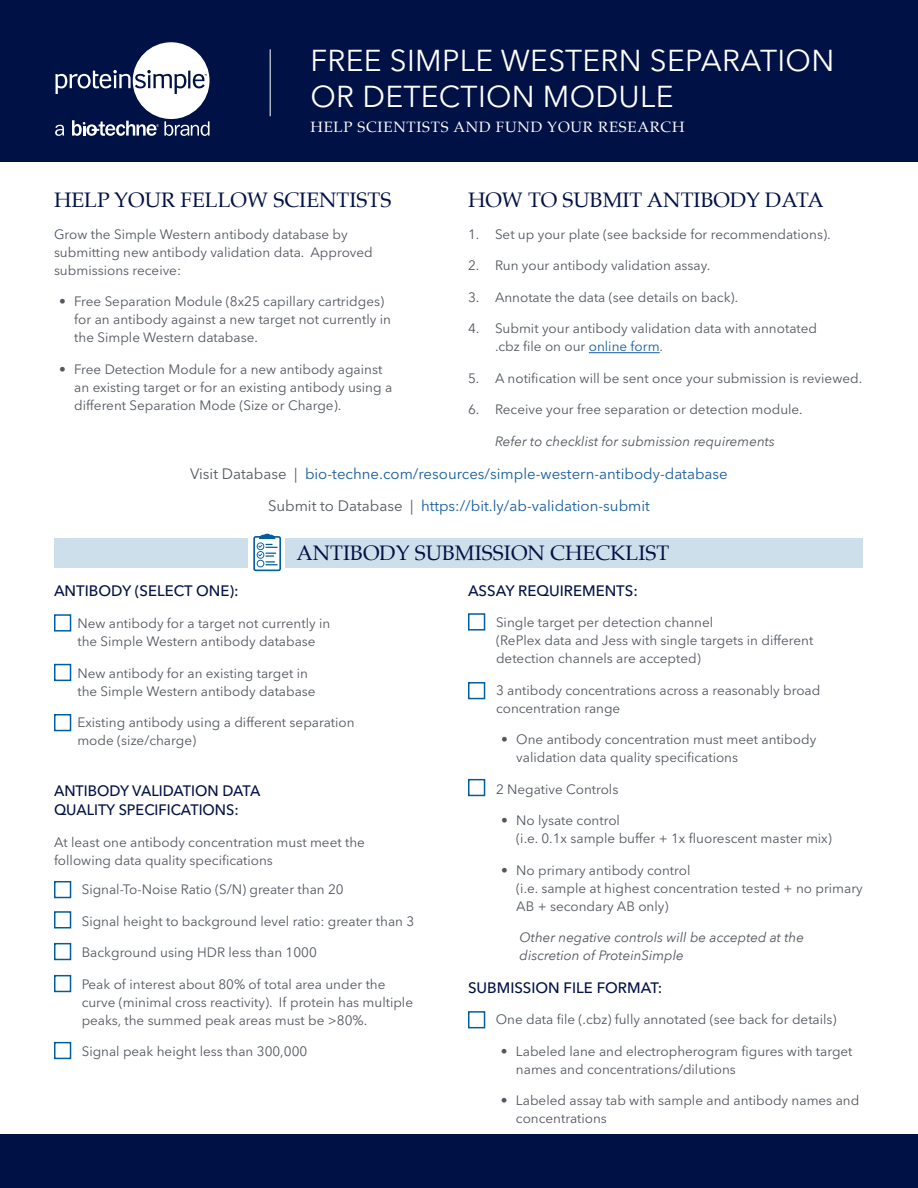
<style>
.page{position:relative;width:918px;height:1188px;background:#fff}
.page>*{position:absolute;margin:0;border:0;box-sizing:border-box;transform-origin:0 0}
.NL_Title{font:30px/36px "Avenir Next LT Pro";letter-spacing:.01em;color:#fff}
.NL_Headline{font:21px "Palatino";color:#001145}
.NL_Body_Copy{font:21px "Palatino";color:#001145}
.NL_Body_Copy-2{font:15px "Avenir Next LT Pro";color:#175d9e}
.NL_Body_Copy-3{font:500 15px/19.5px "Avenir Next LT Pro";color:#001145}
.NL_Title_Subtitle{font:15px "Palatino";letter-spacing:.05em;color:#fff}
.NL_Subheading{font:500 15px "Avenir Next LT Pro";color:#001145}
.NL_Body_Copy-4{font:13.5px/18px "Avenir Next LT Pro";color:#52575f}
.NL_Body_Copy-5{font:italic 13.5px/18px "Avenir Next";color:#52575f}
.NL_Subheading-2{font:13.5px/18px "Avenir Next LT Pro";color:#52575f}
.s1{color:#175d9e}
.s2{color:#52575f}
</style>
<div class="page">
<div style="left:0;top:0;width:918px;height:162px;background:#001145"></div>
<div style="left:0;top:1134px;width:918px;height:54px;background:#001145"></div>
<div style="left:55px;top:538px;width:808px;height:30px;background:#cddfeb"></div>
<hr style="left:270px;top:49px;width:1px;height:67px;background:#fff">
<hr style="left:589px;top:352px;width:71px;height:1px;background:#175d9e">
<div style="left:54px;top:881px;width:17px;height:17px;border:2px solid #005e9e"></div>
<div style="left:54px;top:911px;width:17px;height:18px;border:2px solid #005e9e"></div>
<div style="left:54px;top:943px;width:17px;height:17px;border:2px solid #005e9e"></div>
<div style="left:54px;top:975px;width:17px;height:17px;border:2px solid #005e9e"></div>
<div style="left:54px;top:1042px;width:17px;height:17px;border:2px solid #005e9e"></div>
<div style="left:468px;top:682px;width:17px;height:17px;border:2px solid #005e9e"></div>
<div style="left:468px;top:779px;width:17px;height:17px;border:2px solid #005e9e"></div>
<div style="left:468px;top:613px;width:17px;height:18px;border:2px solid #005e9e"></div>
<div style="left:54px;top:614px;width:17px;height:18px;border:2px solid #005e9e"></div>
<div style="left:54px;top:664px;width:17px;height:17px;border:2px solid #005e9e"></div>
<div style="left:54px;top:714px;width:17px;height:17px;border:2px solid #005e9e"></div>
<div style="left:468px;top:1011px;width:17px;height:17px;border:2px solid #005e9e"></div>
<div style="left:249px;top:530px;width:36px;height:45px;background:#fff"></div>
<svg style="left:253px;top:534px;width:28px;height:37px"></svg>
<svg style="left:55px;top:42px;width:155px;height:94px"></svg>
<p class="NL_Title" style="left:310px;top:43px;width:525px">FREE SIMPLE WESTERN SEPARATION<br>OR DETECTION MODULE</p>
<p class="NL_Title_Subtitle" style="left:310px;top:114px;width:376px">HELP SCIENTISTS AND FUND YOUR RESEARCH</p>
<p class="NL_Body_Copy" style="left:54px;top:183px;width:339px">HELP YOUR FELLOW SCIENTISTS</p>
<p class="NL_Body_Copy-4" style="left:54px;top:225px;width:320px">Grow the Simple Western antibody database by submitting new antibody validation data. Approved submissions receive:</p>
<p class="NL_Body_Copy-4" style="left:74px;top:293px;width:318px;text-indent:-15px">• Free Separation Module (8x25 capillary cartridges) for an antibody against a new target not currently in the Simple Western database.</p>
<p class="NL_Body_Copy-4" style="left:74px;top:360px;width:320px;text-indent:-15px">• Free Detection Module for a new antibody against an existing target or for an existing antibody using a different Separation Mode (Size or Charge).</p>
<p class="NL_Headline" style="left:468px;top:183px;width:357px">HOW TO SUBMIT ANTIBODY DATA</p>
<p class="NL_Body_Copy-4" style="left:468px;top:225px;width:364px">1. Set up your plate (see backside for recommendations).</p>
<p class="NL_Body_Copy-4" style="left:468px;top:257px;width:244px">2. Run your antibody validation assay.</p>
<p class="NL_Body_Copy-4" style="left:468px;top:288px;width:272px">3. Annotate the data (see details on back).</p>
<p class="NL_Body_Copy-4" style="left:495px;top:320px;width:324px;text-indent:-27px">4. Submit your antibody validation data with annotated .cbz file on our <span class="s1">online form</span>.</p>
<p class="NL_Body_Copy-4" style="left:468px;top:369px;width:396px">5. A notification will be sent once your submission is reviewed.</p>
<p class="NL_Body_Copy-4" style="left:468px;top:401px;width:336px">6. Receive your free separation or detection module.</p>
<p class="NL_Body_Copy-5" style="left:495px;top:432px;width:281px">Refer to checklist for submission requirements</p>
<p class="NL_Body_Copy-2" style="left:190px;top:465px;width:539px"><span class="s2">Visit Database |</span> bio-techne.com/resources/simple-western-antibody-database</p>
<p class="NL_Body_Copy-2" style="left:268px;top:497px;width:383px"><span class="s2">Submit to Database |</span> https://bit.ly/ab-validation-submit</p>
<p class="NL_Subheading" style="left:54px;top:582px;width:186px">ANTIBODY (SELECT ONE):</p>
<p class="NL_Headline" style="left:297px;top:535px;width:374px">ANTIBODY SUBMISSION CHECKLIST</p>
<p class="NL_Body_Copy-3" style="left:468px;top:581px;width:171px">ASSAY REQUIREMENTS:</p>
<p class="NL_Subheading-2" style="left:77px;top:614px;width:254px">New antibody for a target not currently in the Simple Western antibody database</p>
<p class="NL_Body_Copy-4" style="left:77px;top:664px;width:240px">New antibody for an existing target in the Simple Western antibody database</p>
<p class="NL_Body_Copy-4" style="left:77px;top:713px;width:279px">Existing antibody using a different separation mode (size/charge)</p>
<p class="NL_Body_Copy-3" style="left:54px;top:781px;width:208px">ANTIBODY VALIDATION DATA<br>QUALITY SPECIFICATIONS:</p>
<p class="NL_Body_Copy-4" style="left:54px;top:833px;width:312px">At least one antibody concentration must meet the following data quality specifications</p>
<p class="NL_Body_Copy-4" style="left:82px;top:881px;width:264px">Signal-To-Noise Ratio (S/N) greater than 20</p>
<p class="NL_Body_Copy-4" style="left:82px;top:912px;width:334px">Signal height to background level ratio: greater than 3</p>
<p class="NL_Body_Copy-4" style="left:82px;top:944px;width:237px">Background using HDR less than 1000</p>
<p class="NL_Body_Copy-4" style="left:82px;top:975px;width:333px">Peak of interest about 80% of total area under the curve (minimal cross reactivity). If protein has multiple peaks, the summed peak areas must be &gt;80%.</p>
<p class="NL_Body_Copy-4" style="left:82px;top:1043px;width:227px">Signal peak height less than 300,000</p>
<p class="NL_Body_Copy-4" style="left:496px;top:614px;width:319px">Single target per detection channel<br>(RePlex data and Jess with single targets in different detection channels are accepted)</p>
<p class="NL_Body_Copy-4" style="left:496px;top:681px;width:326px">3 antibody concentrations across a reasonably broad concentration range</p>
<p class="NL_Body_Copy-4" style="left:516px;top:731px;width:302px;text-indent:-15px">• One antibody concentration must meet antibody validation data quality specifications</p>
<p class="NL_Body_Copy-4" style="left:496px;top:780px;width:124px">2 Negative Controls</p>
<p class="NL_Body_Copy-4" style="left:516px;top:812px;width:317px;text-indent:-15px">• No lysate control<br>(i.e. 0.1x sample buffer + 1x fluorescent master mix)</p>
<p class="NL_Body_Copy-4" style="left:516px;top:861px;width:348px;text-indent:-15px">• No primary antibody control<br>(i.e. sample at highest concentration tested + no primary<br>AB + secondary AB only)</p>
<p class="NL_Body_Copy-5" style="left:520px;top:928px;width:286px">Other negative controls will be accepted at the discretion of ProteinSimple</p>
<p class="NL_Body_Copy-3" style="left:468px;top:978px;width:196px">SUBMISSION FILE FORMAT:</p>
<p class="NL_Body_Copy-4" style="left:496px;top:1011px;width:342px">One data file (.cbz) fully annotated (see back for details)</p>
<p class="NL_Body_Copy-4" style="left:516px;top:1042px;width:338px;text-indent:-15px">• Labeled lane and electropherogram figures with target names and concentrations/dilutions</p>
<p class="NL_Body_Copy-4" style="left:516px;top:1092px;width:345px;text-indent:-15px">• Labeled assay tab with sample and antibody names and concentrations</p>
</div>
